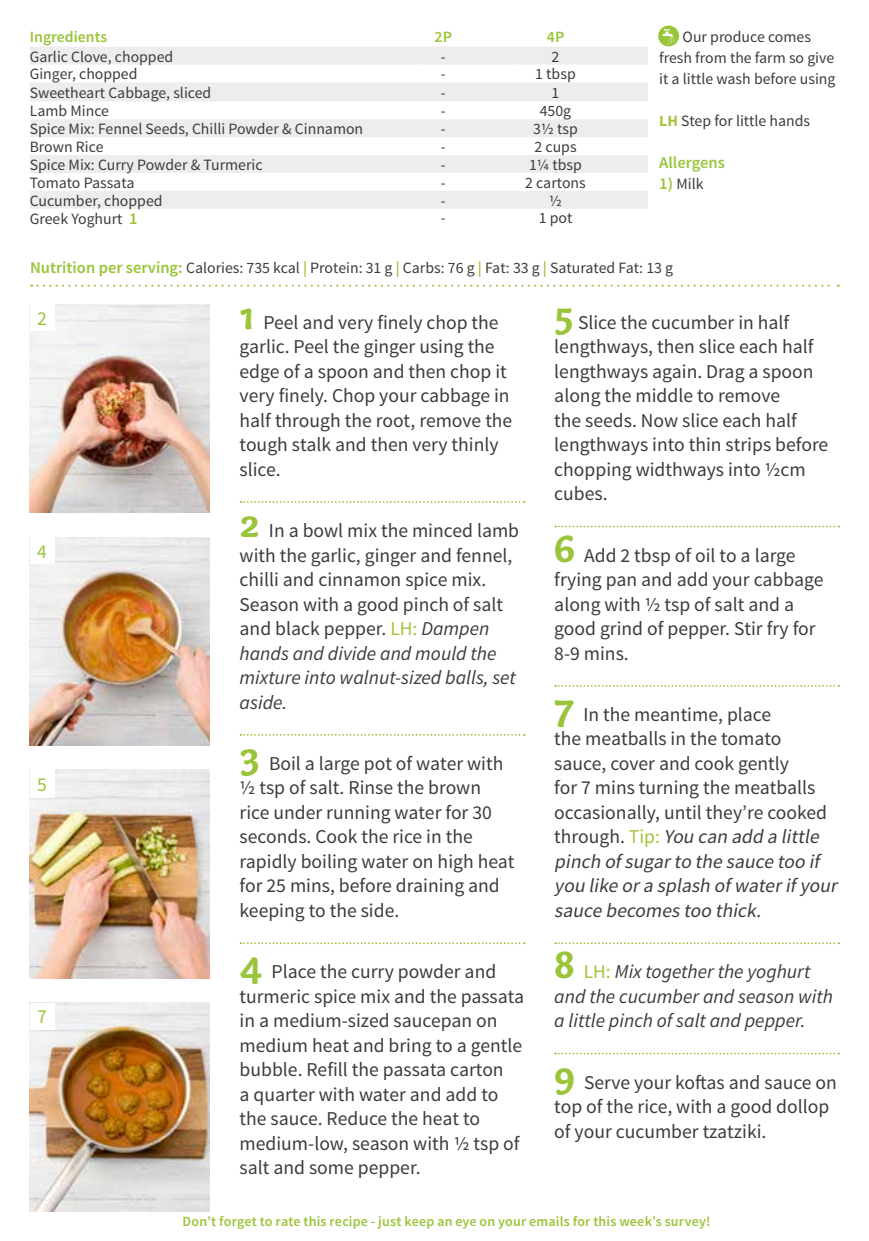
<style>
.page{position:relative;width:869px;height:1241px;background:#fff}
.page>*{position:absolute;margin:0;border:0;box-sizing:border-box;transform-origin:0 0}
.t1{font:19.6px/24.5px "Source Sans Pro";color:#3c3c3b}
.t2{font:italic 19.6px/24.5px "Source Sans Pro";color:#3c3c3b}
.t3{font:19.6px "Source Sans Pro";color:#9ac43a}
.t4{font:600 16.45px "Source Sans Pro";color:#9ac43a}
.t5{font:15.75px/21px "Source Sans Pro";color:#3c3c3b;text-align:center}
.t6{font:600 15.75px "Source Sans Pro";color:#9ac43a}
.t7{font:600 14px "Source Sans Pro";letter-spacing:.015em;color:#9ac43a}
.s1{font-weight:600;font-size:16.45px;color:#9ac43a}
.s2{font-weight:700;color:#a2c73a}
.s3{font-weight:600;color:#9ac43a}
.s4{font-family:"Capucine Basic";font-weight:700;font-size:41.12px;color:#9ac43a}
.s5{color:#a2c73a}
.s6{font-style:italic}
.s7{font-family:"Capucine Basic";font-weight:700;font-style:normal;font-size:41.12px;color:#9ac43a}
.s8{font-style:normal;color:#a2c73a}
</style>
<div class="page">
<img style="left:30px;top:1002px;width:180px;height:208px">
<img style="left:30px;top:769px;width:180px;height:209px">
<img style="left:30px;top:304px;width:180px;height:208px">
<img style="left:30px;top:537px;width:180px;height:208px">
<svg style="left:240px;top:501px;width:284px;height:2px"></svg>
<svg style="left:240px;top:734px;width:284px;height:1px"></svg>
<svg style="left:240px;top:942px;width:284px;height:2px"></svg>
<svg style="left:555px;top:525px;width:283px;height:2px"></svg>
<svg style="left:555px;top:685px;width:283px;height:1px"></svg>
<svg style="left:555px;top:942px;width:283px;height:2px"></svg>
<svg style="left:555px;top:1052px;width:283px;height:2px"></svg>
<svg style="left:31px;top:284px;width:807px;height:3px"></svg>
<svg style="left:30px;top:47px;width:617px;height:161px;fill:#ededed"></svg>
<div style="left:30px;top:304px;width:25px;height:26px;background:#fff"></div>
<div style="left:30px;top:537px;width:25px;height:26px;background:#fff"></div>
<div style="left:30px;top:769px;width:25px;height:29px;background:#fff"></div>
<div style="left:30px;top:1002px;width:25px;height:27px;background:#fff"></div>
<svg style="left:658px;top:25px;width:21px;height:22px"></svg>
<p class="t6" style="left:30px;top:26px;width:79px">Ingredients</p>
<p class="t6" style="left:434px;top:26px;width:19px">2P</p>
<p class="t6" style="left:546px;top:26px;width:19px">4P</p>
<p class="t5" style="left:30px;top:46px;width:145px">Garlic Clove, chopped</p>
<p class="t5" style="left:440px;top:46px;width:6px">-</p>
<p class="t5" style="left:551px;top:46px;width:9px">2</p>
<p class="t5" style="left:30px;top:64px;width:109px">Ginger, chopped</p>
<p class="t5" style="left:440px;top:64px;width:6px">-</p>
<p class="t5" style="left:535px;top:64px;width:42px">1 tbsp</p>
<p class="t5" style="left:30px;top:82px;width:183px">Sweetheart Cabbage, sliced</p>
<p class="t5" style="left:440px;top:82px;width:6px">-</p>
<p class="t5" style="left:551px;top:82px;width:9px">1</p>
<p class="t5" style="left:30px;top:101px;width:81px">Lamb Mince</p>
<p class="t5" style="left:440px;top:101px;width:6px">-</p>
<p class="t5" style="left:539px;top:101px;width:33px">450g</p>
<p class="t5" style="left:30px;top:119px;width:335px">Spice Mix: Fennel Seeds, Chilli Powder &amp; Cinnamon</p>
<p class="t5" style="left:440px;top:119px;width:6px">-</p>
<p class="t5" style="left:533px;top:119px;width:46px">3½ tsp</p>
<p class="t5" style="left:30px;top:136px;width:75px">Brown Rice</p>
<p class="t5" style="left:440px;top:136px;width:6px">-</p>
<p class="t5" style="left:534px;top:136px;width:44px">2 cups</p>
<p class="t5" style="left:30px;top:154px;width:234px">Spice Mix: Curry Powder &amp; Turmeric</p>
<p class="t5" style="left:440px;top:154px;width:6px">-</p>
<p class="t5" style="left:529px;top:154px;width:54px">1¼ tbsp</p>
<p class="t5" style="left:30px;top:172px;width:106px">Tomato Passata</p>
<p class="t5" style="left:440px;top:172px;width:6px">-</p>
<p class="t5" style="left:525px;top:172px;width:62px">2 cartons</p>
<p class="t5" style="left:30px;top:190px;width:134px">Cucumber, chopped</p>
<p class="t5" style="left:440px;top:190px;width:6px">-</p>
<p class="t5" style="left:549px;top:190px;width:14px">½</p>
<p class="t5" style="left:30px;top:208px;width:109px">Greek Yoghurt <span class="s1">1</span></p>
<p class="t5" style="left:440px;top:208px;width:6px">-</p>
<p class="t5" style="left:538px;top:208px;width:35px">1 pot</p>
<p class="t5" style="left:659px;top:26px;width:178px">Our produce comes<br>fresh from the farm so give it a little wash before using</p>
<p class="t5" style="left:659px;top:110px;width:152px"><span class="s2">LH</span> Step for little hands</p>
<p class="t4" style="left:659px;top:152px;width:67px">Allergens</p>
<p class="t5" style="left:659px;top:173px;width:46px"><span class="s1">1)</span> Milk</p>
<p class="t5" style="left:30px;top:257px;width:644px"><span class="s1">Nutrition per serving:</span> Calories: 735 kcal <span class="s3">|</span> Protein: 31 g <span class="s3">|</span> Carbs: 76 g <span class="s3">|</span> Fat: 33 g <span class="s3">|</span> Saturated Fat: 13 g</p>
<p class="t3" style="left:37px;top:306px;width:11px">2</p>
<p class="t3" style="left:37px;top:539px;width:11px">4</p>
<p class="t3" style="left:37px;top:772px;width:11px">5</p>
<p class="t3" style="left:37px;top:1004px;width:11px">7</p>
<p class="t1" style="left:239px;top:310px;width:274px"><span class="s4">1</span> Peel and very finely chop the garlic. Peel the ginger using the edge of a spoon and then chop it very finely. Chop your cabbage in half through the root, remove the tough stalk and then very thinly slice.</p>
<p class="t1" style="left:239px;top:518px;width:281px"><span class="s4">2</span> In a bowl mix the minced lamb with the garlic, ginger and fennel, chilli and cinnamon spice mix.<br>Season with a good pinch of salt and black pepper. <span class="s5">LH:</span> <span class="s6">Dampen hands and divide and mould the mixture into walnut-sized balls, set aside.</span></p>
<p class="t1" style="left:239px;top:751px;width:276px"><span class="s4">3</span> Boil a large pot of water with ½ tsp of salt. Rinse the brown rice under running water for 30 seconds. Cook the rice in the rapidly boiling water on high heat for 25 mins, before draining and keeping to the side.</p>
<p class="t1" style="left:239px;top:959px;width:286px"><span class="s4">4</span> Place the curry powder and turmeric spice mix and the passata in a medium-sized saucepan on medium heat and bring to a gentle bubble. Refill the passata carton<br>a quarter with water and add to the sauce. Reduce the heat to medium-low, season with 1/2 tsp of salt and some pepper.</p>
<p class="t1" style="left:554px;top:310px;width:275px"><span class="s4">5</span> Slice the cucumber in half lengthways, then slice each half lengthways again. Drag a spoon along the middle to remove<br>the seeds. Now slice each half lengthways into thin strips before chopping widthways into ½cm cubes.</p>
<p class="t1" style="left:554px;top:543px;width:270px"><span class="s4">6</span> Add 2 tbsp of oil to a large frying pan and add your cabbage along with ½ tsp of salt and a good grind of pepper. Stir fry for<br>8-9 mins.</p>
<p class="t1" style="left:554px;top:702px;width:288px"><span class="s4">7</span> In the meantime, place<br>the meatballs in the tomato<br>sauce, cover and cook gently<br>for 7 mins turning the meatballs occasionally, until they’re cooked through. <span class="s5">Tip:</span> <span class="s6">You can add a little pinch ofsugarto the sauce too if you like ora splash ofwaterifyour sauce becomes too thick.</span></p>
<p class="t2" style="left:554px;top:959px;width:280px"><span class="s7">8</span> <span class="s8">LH:</span> Mix together the yoghurt and the cucumber and season with a little pinch of salt and pepper.</p>
<p class="t1" style="left:554px;top:1069px;width:284px"><span class="s4">9</span> Serve your koftas and sauce on top of the rice, with a good dollop of your cucumber tzatziki.</p>
<p class="t7" style="left:182px;top:1212px;width:529px">Don’t forget to rate this recipe - just keep an eye on your emails for this week’s survey!</p>
</div>
